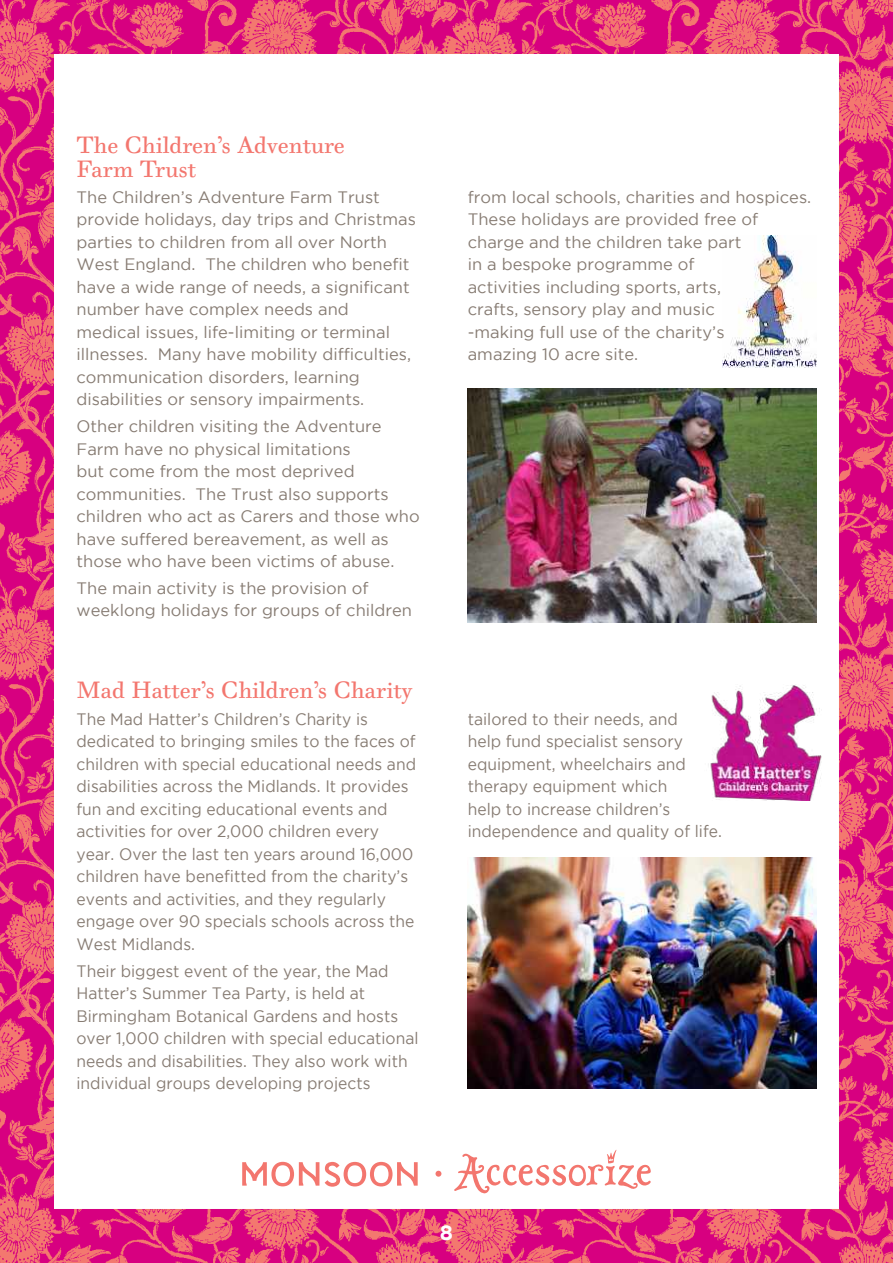
<style>
.page{position:relative;width:893px;height:1263px;background:#fff}
.page>*{position:absolute;margin:0;border:0;box-sizing:border-box;transform-origin:0 0}
.t1{font:22.5px/24px "Walbaum 10 Pro";color:#f3766e}
.t2{font:700 21px "Gotham";color:#fff}
.t3{font:16.5px/22.5px "Gotham";color:#877c73}
.t4{font:16.5px/22.5px "Gotham";color:#877c73;scale:.95 1}
</style>
<div class="page">
<img style="left:0;top:0;width:893px;height:1263px">
<img style="left:723px;top:236px;width:93px;height:132px">
<img style="left:468px;top:388px;width:348px;height:234px">
<img style="left:468px;top:857px;width:348px;height:232px">
<img style="left:625px;top:684px;width:268px;height:116px">
<h1 class="t1" style="left:77px;top:133px;width:270px">The Children’s Adventure<br>Farm Trust</h1>
<p class="t3" style="left:77px;top:185px;width:341px">The Children’s Adventure Farm Trust provide holidays, day trips and Christmas parties to children from all over North West England. The children who benefit have a wide range of needs, a significant number have complex needs and medical issues, life-limiting or terminal illnesses. Many have mobility difficulties, communication disorders, learning disabilities or sensory impairments.</p>
<p class="t3" style="left:77px;top:415px;width:345px">Other children visiting the Adventure Farm have no physical limitations<br>but come from the most deprived communities. The Trust also supports children who act as Carers and those who have suffered bereavement, as well as those who have been victims of abuse.</p>
<p class="t3" style="left:77px;top:576px;width:337px">The main activity is the provision of weeklong holidays for groups of children</p>
<h1 class="t1" style="left:77px;top:678px;width:337px">Mad Hatter’s Children’s Charity</h1>
<p class="t4" style="left:77px;top:707px;width:359px">The Mad Hatter’s Children’s Charity is dedicated to bringing smiles to the faces of children with special educational needs and disabilities across the Midlands. It provides fun and exciting educational events and activities for over 2,000 children every year. Over the last ten years around 16,000 children have benefitted from the charity’s events and activities, and they regularly engage over 90 specials schools across the West Midlands.</p>
<p class="t4" style="left:77px;top:959px;width:361px">Their biggest event of the year, the Mad Hatter’s Summer Tea Party, is held at Birmingham Botanical Gardens and hosts over 1,000 children with special educational needs and disabilities. They also work with individual groups developing projects</p>
<p class="t3" style="left:468px;top:185px;width:345px">from local schools, charities and hospices.<br>These holidays are provided free of charge and the children take part<br>in a bespoke programme of<br>activities including sports, arts,<br>crafts, sensory play and music<br>-making full use of the charity’s<br>amazing 10 acre site.</p>
<p class="t4" style="left:468px;top:707px;width:269px">tailored to their needs, and<br>help fund specialist sensory equipment, wheelchairs and therapy equipment which<br>help to increase children’s independence and quality of life.</p>
<p class="t2" style="left:440px;top:1220px;width:15px">8</p>
</div>
